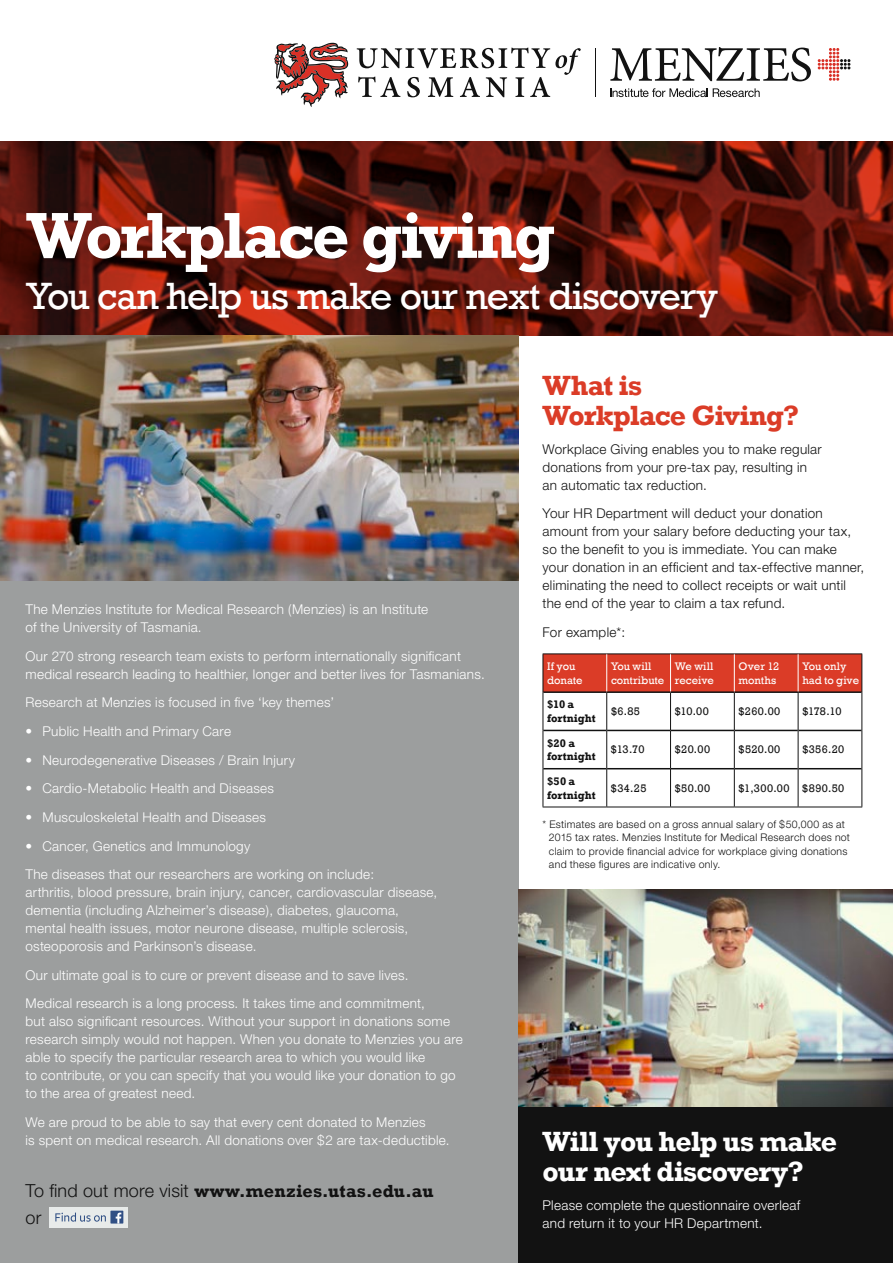
<style>
.page{position:relative;width:893px;height:1263px;background:#fff}
.page>*{position:absolute;margin:0;border:0;box-sizing:border-box;transform-origin:0 0}
.t1{font:700 66px "Rockwell";letter-spacing:-.05em;color:#fff}
.t2{font:39px "Rockwell";letter-spacing:-.03em;color:#fff}
.t3{font:700 28.5px/30px "Rockwell";letter-spacing:-.03em;color:#fff}
.t4{font:700 28.5px/30px "Rockwell";letter-spacing:-.03em;color:#db3c27}
.t5{font:700 18px "Rockwell";letter-spacing:.01em;color:#121212}
.t6{font:300 18px "Helvetica Neue";color:#121212}
.t7{font:300 13.5px/18px "Helvetica Neue";letter-spacing:.02em;color:#fff}
.t8{font:300 13.5px/18px "Helvetica Neue";letter-spacing:.02em;color:#121212}
.t9{font:11.25px "Rockwell";letter-spacing:.035em;color:#121212}
.t10{font:11.25px/13.5px "Rockwell";letter-spacing:-.005em;color:#fff}
.t11{font:700 11.25px/13.5px "Rockwell";letter-spacing:-.005em;color:#121212}
.t12{font:300 10.5px/13.5px "Helvetica Neue";letter-spacing:.03em;color:#121212}
.s1{font-family:"Helvetica Neue";font-weight:300}
</style>
<div class="page">
<div style="left:0;top:336px;width:519px;height:927px;background:#9c9e9e"></div>
<svg style="left:0;top:141px;width:893px;height:195px;background:#58160d"></svg>
<svg style="left:818px;top:48px;width:32px;height:33px"></svg>
<svg style="left:610px;top:47px;width:201px;height:34px"></svg>
<hr style="left:595px;top:48px;width:1px;height:49px;background:#121212">
<svg style="left:357px;top:48px;width:224px;height:49px"></svg>
<svg style="left:274px;top:43px;width:75px;height:64px"></svg>
<svg style="left:610px;top:88px;width:150px;height:9px"></svg>
<img style="left:0;top:336px;width:519px;height:244px">
<div style="left:544px;top:654px;width:317px;height:37px;background:#db3c27"></div>
<hr style="left:543px;top:691px;width:64px;height:2px;background:#121212">
<hr style="left:607px;top:691px;width:63px;height:2px;background:#121212">
<hr style="left:670px;top:691px;width:64px;height:2px;background:#121212">
<hr style="left:734px;top:691px;width:64px;height:2px;background:#121212">
<hr style="left:798px;top:691px;width:63px;height:2px;background:#121212">
<hr style="left:543px;top:730px;width:63px;height:1px;background:#121212">
<hr style="left:607px;top:730px;width:63px;height:1px;background:#121212">
<hr style="left:671px;top:730px;width:63px;height:1px;background:#121212">
<hr style="left:735px;top:730px;width:63px;height:1px;background:#121212">
<hr style="left:798px;top:730px;width:63px;height:1px;background:#121212">
<hr style="left:543px;top:768px;width:63px;height:1px;background:#121212">
<hr style="left:607px;top:768px;width:63px;height:1px;background:#121212">
<hr style="left:671px;top:768px;width:63px;height:1px;background:#121212">
<hr style="left:735px;top:768px;width:63px;height:1px;background:#121212">
<hr style="left:798px;top:768px;width:63px;height:1px;background:#121212">
<hr style="left:543px;top:653px;width:64px;height:1px;background:#121212">
<hr style="left:543px;top:654px;width:1px;height:38px;background:#121212">
<hr style="left:607px;top:653px;width:63px;height:1px;background:#121212">
<hr style="left:670px;top:653px;width:64px;height:1px;background:#121212">
<hr style="left:734px;top:653px;width:64px;height:1px;background:#121212">
<hr style="left:798px;top:653px;width:64px;height:1px;background:#121212">
<hr style="left:861px;top:654px;width:1px;height:38px;background:#121212">
<hr style="left:543px;top:692px;width:1px;height:38px;background:#121212">
<hr style="left:606px;top:693px;width:1px;height:37px;background:#121212">
<hr style="left:670px;top:693px;width:1px;height:37px;background:#121212">
<hr style="left:734px;top:693px;width:1px;height:37px;background:#121212">
<hr style="left:798px;top:693px;width:1px;height:37px;background:#121212">
<hr style="left:861px;top:692px;width:1px;height:38px;background:#121212">
<hr style="left:543px;top:730px;width:1px;height:39px;background:#121212">
<hr style="left:606px;top:730px;width:1px;height:39px;background:#121212">
<hr style="left:670px;top:730px;width:1px;height:39px;background:#121212">
<hr style="left:734px;top:730px;width:1px;height:39px;background:#121212">
<hr style="left:798px;top:730px;width:1px;height:39px;background:#121212">
<hr style="left:861px;top:730px;width:1px;height:39px;background:#121212">
<hr style="left:543px;top:769px;width:1px;height:38px;background:#121212">
<hr style="left:606px;top:769px;width:1px;height:38px;background:#121212">
<hr style="left:670px;top:769px;width:1px;height:38px;background:#121212">
<hr style="left:734px;top:769px;width:1px;height:38px;background:#121212">
<hr style="left:798px;top:769px;width:1px;height:38px;background:#121212">
<hr style="left:861px;top:769px;width:1px;height:38px;background:#121212">
<hr style="left:543px;top:807px;width:64px;height:1px;background:#121212">
<hr style="left:607px;top:807px;width:63px;height:1px;background:#121212">
<hr style="left:670px;top:807px;width:64px;height:1px;background:#121212">
<hr style="left:734px;top:807px;width:64px;height:1px;background:#121212">
<hr style="left:798px;top:807px;width:64px;height:1px;background:#121212">
<hr style="left:606px;top:654px;width:1px;height:37px;background:#fff">
<hr style="left:670px;top:654px;width:1px;height:37px;background:#fff">
<hr style="left:734px;top:654px;width:1px;height:37px;background:#fff">
<hr style="left:798px;top:654px;width:1px;height:37px;background:#fff">
<div style="left:50px;top:1207px;width:78px;height:21px;background:#e8ebea"></div>
<div style="left:110px;top:1210px;width:13px;height:13px;background:#315085"></div>
<svg style="left:55px;top:1212px;width:51px;height:10px"></svg>
<svg style="left:116px;top:1212px;width:5px;height:11px"></svg>
<div style="left:519px;top:890px;width:374px;height:373px;background:#121212"></div>
<img style="left:519px;top:890px;width:374px;height:217px">
<h1 class="t1" style="left:26px;top:196px;width:530px">Workplace giving</h1>
<h2 class="t2" style="left:26px;top:273px;width:693px">You can help us make our next discovery</h2>
<p class="t7" style="left:26px;top:600px;width:404px">The Menzies Institute for Medical Research (Menzies) is an Institute of the University of Tasmania.</p>
<p class="t7" style="left:26px;top:647px;width:461px">Our 270 strong research team exists to perform internationally significant medical research leading to healthier, longer and better lives for Tasmanians.</p>
<p class="t7" style="left:26px;top:693px;width:310px">Research at Menzies is focused in five ‘key themes’</p>
<p class="t7" style="left:26px;top:722px;width:207px">• Public Health and Primary Care</p>
<p class="t7" style="left:26px;top:750px;width:271px">• Neurodegenerative Diseases / Brain Injury</p>
<p class="t7" style="left:26px;top:779px;width:250px">• Cardio-Metabolic Health and Diseases</p>
<p class="t7" style="left:26px;top:808px;width:242px">• Musculoskeletal Health and Diseases</p>
<p class="t7" style="left:26px;top:831px;width:350px;line-height:28.7px">• Cancer, Genetics and Immunology<br>The diseases that our researchers are working on include:</p>
<p class="t7" style="left:26px;top:883px;width:413px">arthritis, blood pressure, brain injury, cancer, cardiovascular disease, dementia (including Alzheimer’s disease), diabetes, glaucoma, mental health issues, motor neurone disease, multiple sclerosis, osteoporosis and Parkinson’s disease.</p>
<p class="t7" style="left:26px;top:960px;width:401px;line-height:28.7px">Our ultimate goal is to cure or prevent disease and to save lives.<br>Medical research is a long process. It takes time and commitment,</p>
<p class="t7" style="left:26px;top:1012px;width:439px">but also significant resources. Without your support in donations some research simply would not happen. When you donate to Menzies you are able to specify the particular research area to which you would like<br>to contribute, or you can specify that you would like your donation to go to the area of greatest need.</p>
<p class="t7" style="left:26px;top:1113px;width:426px">We are proud to be able to say that every cent donated to Menzies<br>is spent on medical research. All donations over $2 are tax-deductible.</p>
<h3 class="t5" style="left:26px;top:1180px;width:410px"><span class="s1">To find out more visit</span> www.menzies.utas.edu.au</h3>
<h3 class="t6" style="left:26px;top:1206px;width:17px">or</h3>
<h3 class="t4" style="left:543px;top:370px;width:258px">What is<br>Workplace Giving?</h3>
<p class="t8" style="left:543px;top:439px;width:281px">Workplace Giving enables you to make regular donations from your pre-tax pay, resulting in an automatic tax reduction.</p>
<p class="t8" style="left:543px;top:504px;width:323px">Your HR Department will deduct your donation amount from your salary before deducting your tax, so the benefit to you is immediate. You can make your donation in an efficient and tax-effective manner, eliminating the need to collect receipts or wait until the end of the year to claim a tax refund.</p>
<p class="t8" style="left:543px;top:623px;width:84px">For example*:</p>
<p class="t10" style="left:547px;top:660px;width:37px">If you donate</p>
<p class="t10" style="left:611px;top:660px;width:55px">You will contribute</p>
<p class="t10" style="left:675px;top:660px;width:41px">We will receive</p>
<p class="t10" style="left:739px;top:660px;width:42px">Over 12 months</p>
<p class="t10" style="left:802px;top:660px;width:58px">You only had to give</p>
<p class="t11" style="left:547px;top:698px;width:50px">$10 a fortnight</p>
<p class="t9" style="left:611px;top:705px;width:31px">$6.85</p>
<p class="t9" style="left:675px;top:705px;width:36px">$10.00</p>
<p class="t9" style="left:738px;top:705px;width:43px">$260.00</p>
<p class="t9" style="left:802px;top:705px;width:41px">$178.10</p>
<p class="t11" style="left:547px;top:736px;width:50px">$20 a fortnight</p>
<p class="t9" style="left:611px;top:743px;width:35px">$13.70</p>
<p class="t9" style="left:675px;top:743px;width:37px">$20.00</p>
<p class="t9" style="left:738px;top:743px;width:43px">$520.00</p>
<p class="t9" style="left:802px;top:743px;width:44px">$356.20</p>
<p class="t11" style="left:547px;top:774px;width:50px">$50 a fortnight</p>
<p class="t9" style="left:611px;top:781px;width:37px">$34.25</p>
<p class="t9" style="left:675px;top:781px;width:37px">$50.00</p>
<p class="t9" style="left:738px;top:781px;width:107px">$1,300.00 $890.50</p>
<p class="t12" style="left:549px;top:817px;width:303px;text-indent:-6px">* Estimates are based on a gross annual salary of $50,000 as at 2015 tax rates. Menzies Institute for Medical Research does not claim to provide financial advice for workplace giving donations and these figures are indicative only.</p>
<h3 class="t3" style="left:543px;top:1126px;width:296px">Will you help us make our next discovery?</h3>
<p class="t7" style="left:543px;top:1195px;width:259px">Please complete the questionnaire overleaf and return it to your HR Department.</p>
</div>
